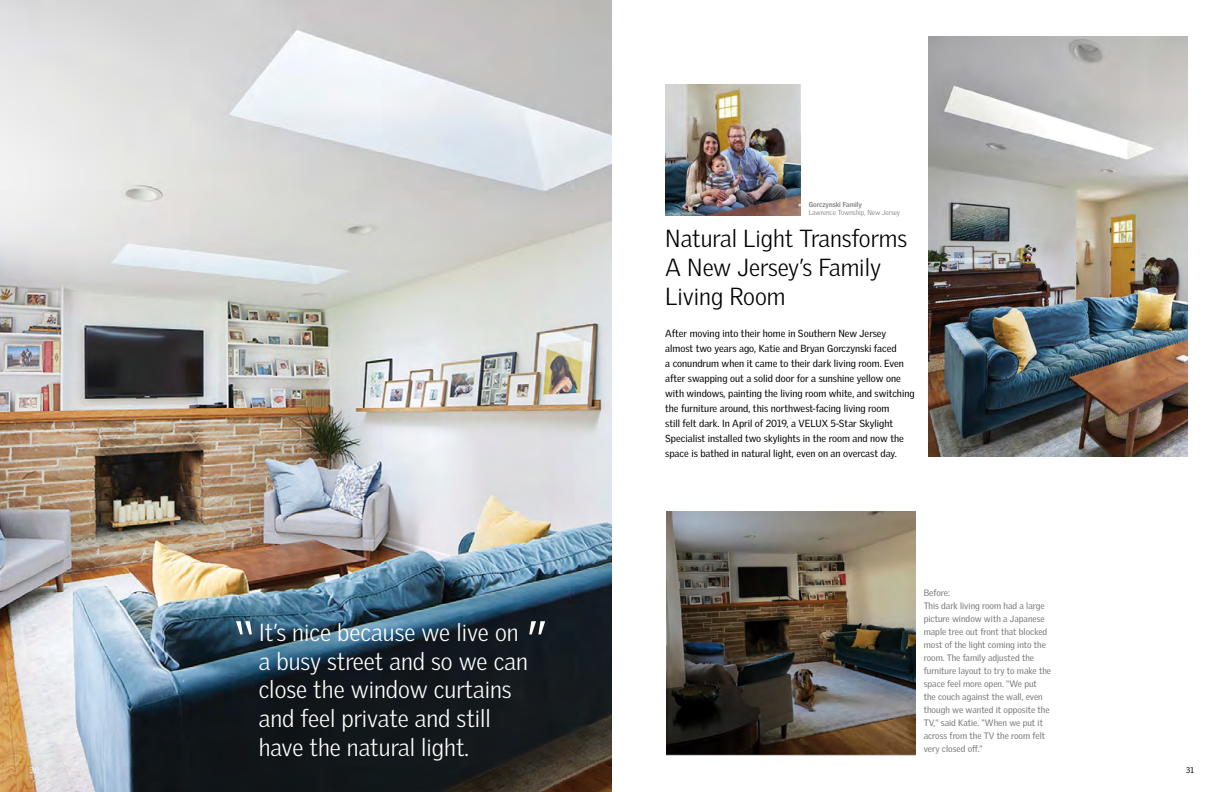
<style>
.page{position:relative;width:1224px;height:792px;background:#fff}
.page>*{position:absolute;margin:0;border:0;box-sizing:border-box;transform-origin:0 0}
.t1{font:300 61.4px "Velux Gothic";color:#fff}
.t2{font:300 24px/28.8px "Velux Gothic";color:#fff}
.t3{font:300 24px/29px "Velux Gothic";color:#000}
.t4{font:10px/15px "Velux Gothic";color:#000}
.t5{font:9px/13px "Velux Gothic";color:#777878}
.t6{font:8px "Velux Gothic";color:#fff}
.t7{font:8px "Velux Gothic";color:#000}
.t8{font:300 7px "Velux Gothic";color:#777878}
.t9{font:700 7px "Velux Gothic";color:#777878}
</style>
<div class="page">
<img style="left:0;top:0;width:612px;height:792px">
<img style="left:666px;top:511px;width:250px;height:244px">
<img style="left:928px;top:36px;width:260px;height:421px">
<img style="left:665px;top:85px;width:136px;height:130px">
<p class="t9" style="left:809px;top:200px;width:55px">Gorczynski Family</p>
<p class="t8" style="left:809px;top:209px;width:93px">Lawrence Township, New Jersey</p>
<h1 class="t1" style="left:234px;top:607px;width:22px">“</h1>
<h1 class="t1" style="left:527px;top:607px;width:22px">”</h1>
<h2 class="t2" style="left:259px;top:617px;width:271px">It’s nice because we live on a busy street and so we can close the window curtains and feel private and still have the natural light.</h2>
<h2 class="t3" style="left:665px;top:223px;width:244px">Natural Light Transforms<br>A New Jersey’s Family<br>Living Room</h2>
<p class="t4" style="left:665px;top:325px;width:251px">After moving into their home in Southern New Jersey almost two years ago, Katie and Bryan Gorczynski faced<br>a conundrum when it came to their dark living room. Even after swapping out a solid door for a sunshine yellow one with windows, painting the living room white, and switching the furniture around, this northwest-facing living room<br>still felt dark. In April of 2019, a VELUX 5-Star Skylight Specialist installed two skylights in the room and now the space is bathed in natural light, even on an overcast day.</p>
<p class="t5" style="left:924px;top:586px;width:129px">Before:<br>This dark living room had a large picture window with a Japanese maple tree out front that blocked most of the light coming into the room. The family adjusted the furniture layout to try to make the space feel more open. “We put the couch against the wall, even though we wanted it opposite the<br>TV,” said Katie. “When we put it across from the TV the room felt very closed off.”</p>
<p class="t6" style="left:30px;top:766px;width:11px">30</p>
<p class="t7" style="left:1186px;top:766px;width:9px">31</p>
</div>
